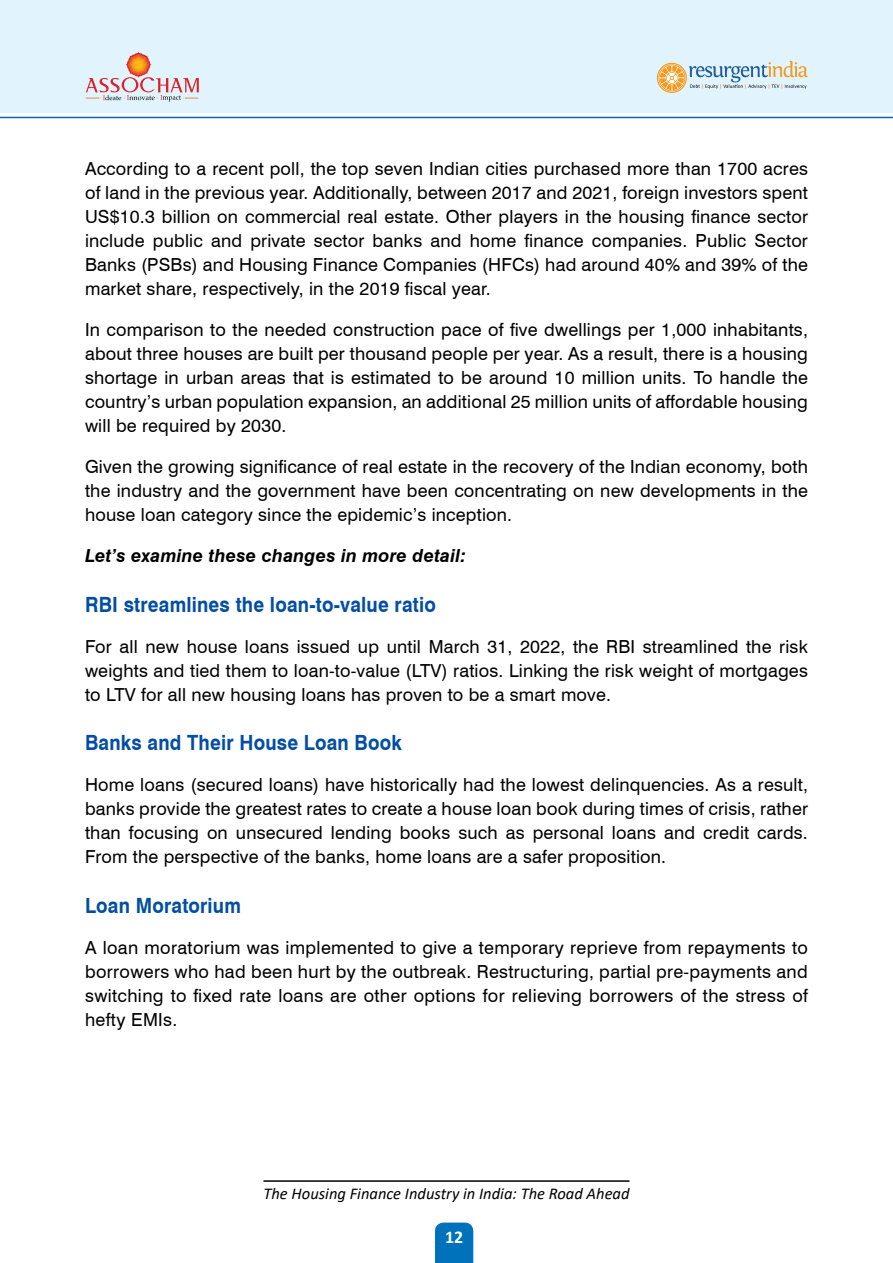
<style>
.page{position:relative;width:893px;height:1263px;background:#fff}
.page>*{position:absolute;margin:0;border:0;box-sizing:border-box;transform-origin:0 0}
.t1{font:700 21px "Swiss 721 BT";letter-spacing:.01em;color:#034ea2;scale:.9 1}
.t2{font:18px/24px "Swiss 721 BT";letter-spacing:.01em;color:#000;text-align:justify}
.t3{font:italic 700 18px "Swiss 721 BT";letter-spacing:.01em;color:#000}
.t4{font:700 18px "Calibri";color:#fff}
.t5{font:italic 16.5px "Calibri";color:#000}
</style>
<div class="page">
<div style="left:0;top:0;width:893px;height:113px;background:#e1f4fd"></div>
<hr style="left:263px;top:1180px;width:366px;height:2px;background:#000">
<div style="left:435px;top:1222px;width:38px;height:41px;background:#0072bc"></div>
<svg style="left:86px;top:52px;width:113px;height:50px"></svg>
<svg style="left:657px;top:63px;width:30px;height:30px"></svg>
<svg style="left:658px;top:64px;width:28px;height:28px"></svg>
<svg style="left:660px;top:61px;width:148px;height:29px"></svg>
<div style="left:659px;top:65px;width:26px;height:26px;border:1px solid #f39a21;border-radius:50%"></div>
<hr style="left:0;top:117px;width:893px;height:1px;background:#0066b3">
<p class="t2" style="left:85px;top:156px;width:724px">According to a recent poll, the top seven Indian cities purchased more than 1700 acres of land in the previous year. Additionally, between 2017 and 2021, foreign investors spent US$10.3 billion on commercial real estate. Other players in the housing finance sector include public and private sector banks and home finance companies. Public Sector Banks (PSBs) and Housing Finance Companies (HFCs) had around 40% and 39% of the market share, respectively, in the 2019 fiscal year.</p>
<p class="t2" style="left:85px;top:317px;width:724px">In comparison to the needed construction pace of five dwellings per 1,000 inhabitants, about three houses are built per thousand people per year. As a result, there is a housing shortage in urban areas that is estimated to be around 10 million units. To handle the country’s urban population expansion, an additional 25 million units of affordable housing will be required by 2030.</p>
<p class="t2" style="left:85px;top:454px;width:724px">Given the growing significance of real estate in the recovery of the Indian economy, both the industry and the government have been concentrating on new developments in the house loan category since the epidemic’s inception.</p>
<p class="t3" style="left:85px;top:543px;width:382px">Let’s examine these changes in more detail:</p>
<p class="t1" style="left:85px;top:590px;width:391px">RBI streamlines the loan-to-value ratio</p>
<p class="t2" style="left:85px;top:634px;width:724px">For all new house loans issued up until March 31, 2022, the RBI streamlined the risk weights and tied them to loan-to-value (LTV) ratios. Linking the risk weight of mortgages to LTV for all new housing loans has proven to be a smart move.</p>
<p class="t1" style="left:85px;top:728px;width:354px">Banks and Their House Loan Book</p>
<p class="t2" style="left:85px;top:772px;width:724px">Home loans (secured loans) have historically had the lowest delinquencies. As a result, banks provide the greatest rates to create a house loan book during times of crisis, rather than focusing on unsecured lending books such as personal loans and credit cards.<br>From the perspective of the banks, home loans are a safer proposition.</p>
<p class="t1" style="left:85px;top:891px;width:175px">Loan Moratorium</p>
<p class="t2" style="left:85px;top:935px;width:724px">A loan moratorium was implemented to give a temporary reprieve from repayments to borrowers who had been hurt by the outbreak. Restructuring, partial pre-payments and switching to fixed rate loans are other options for relieving borrowers of the stress of hefty EMIs.</p>
<p class="t5" style="left:263px;top:1182px;width:368px">The Housing Finance Industry in India: The Road Ahead</p>
<p class="t4" style="left:445px;top:1224px;width:20px">12</p>
</div>
